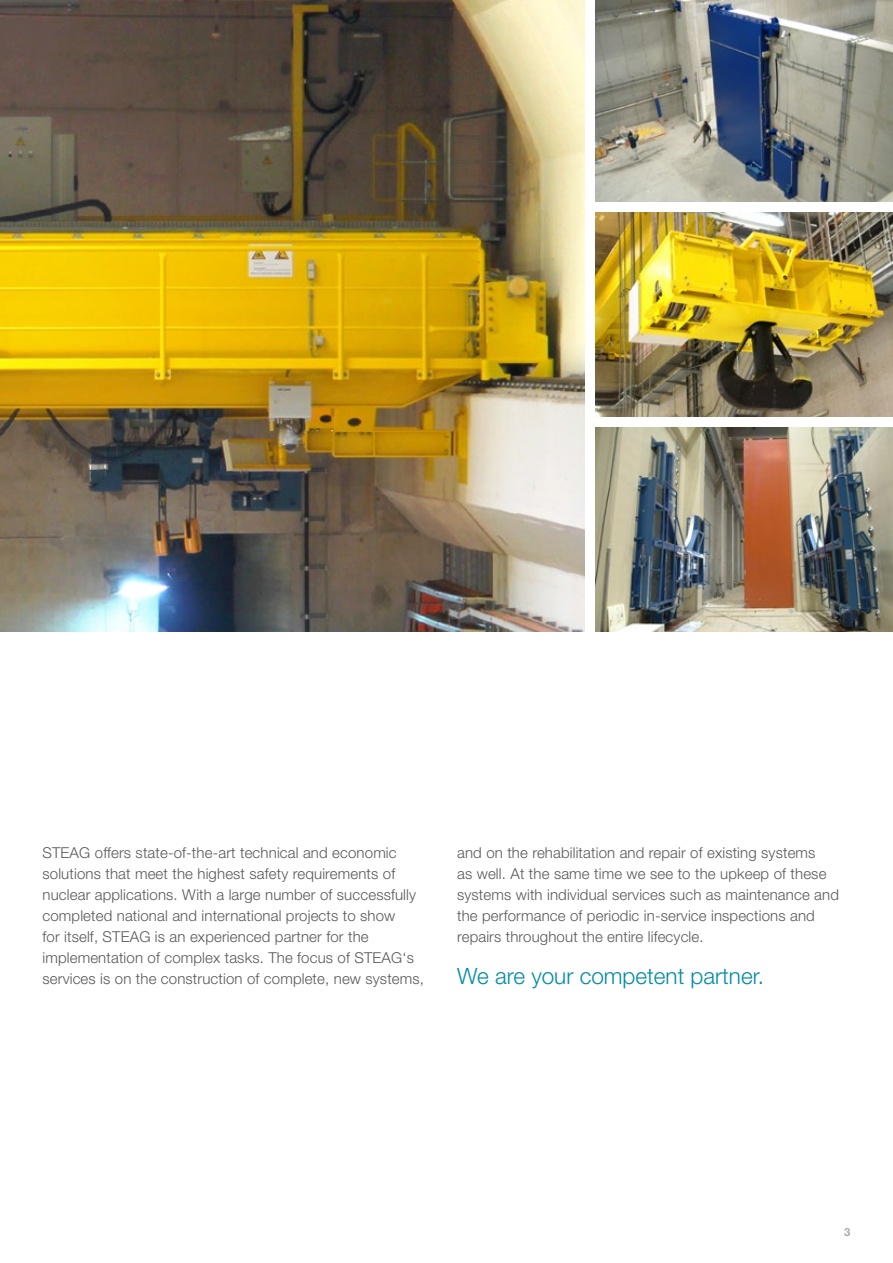
<style>
.page{position:relative;width:893px;height:1263px;background:#fff}
.page>*{position:absolute;margin:0;border:0;box-sizing:border-box;transform-origin:0 0}
.t1{font:300 22.5px "Helvetica Neue LT Std";color:#008da2}
.t2{font:300 15px/21px "Helvetica Neue LT Std";letter-spacing:.01em;color:#57585a}
.t3{font:700 11.25px "Helvetica Neue LT Std";color:#a8a9ad}
</style>
<div class="page">
<img style="left:0;top:0;width:585px;height:631px">
<img style="left:595px;top:0;width:298px;height:202px">
<img style="left:595px;top:213px;width:298px;height:204px">
<img style="left:595px;top:427px;width:298px;height:204px">
<p class="t2" style="left:43px;top:841px;width:383px">STEAG offers state-of-the-art technical and economic solutions that meet the highest safety requirements of nuclear applications. With a large number of successfully completed national and international projects to show<br>for itself, STEAG is an experienced partner for the implementation of complex tasks. The focus of STEAG‘s services is on the construction of complete, new systems,</p>
<p class="t2" style="left:457px;top:841px;width:383px">and on the rehabilitation and repair of existing systems<br>as well. At the same time we see to the upkeep of these systems with individual services such as maintenance and the performance of periodic in-service inspections and repairs throughout the entire lifecycle.</p>
<h1 class="t1" style="left:457px;top:962px;width:308px">We are your competent partner.</h1>
<p class="t3" style="left:844px;top:1225px;width:8px">3</p>
</div>
